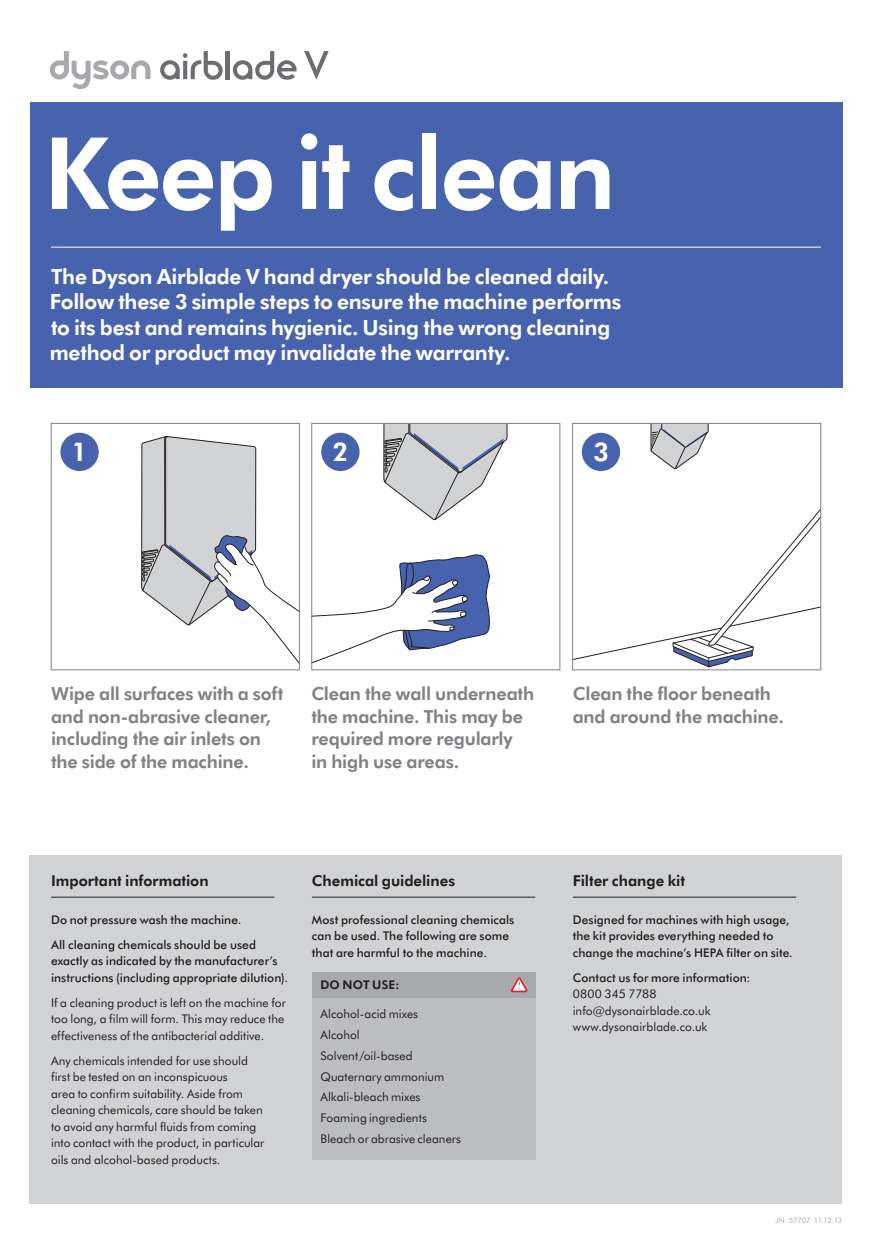
<style>
.page{position:relative;width:872px;height:1234px;background:#fff}
.page>*{position:absolute;margin:0;border:0;box-sizing:border-box;transform-origin:0 0}
.t1{font:800 99.75px "Futura BT";letter-spacing:-.025em;color:#fff}
.t2{font:800 25.8px "Futura BT";color:#fff}
.t3{font:800 21px/25.5px "Futura BT";letter-spacing:-.01em;color:#fff}
.t4{font:800 18px/22.5px "Futura BT";letter-spacing:-.01em;color:#808285}
.t5{font:800 15px "Futura BT";letter-spacing:-.005em;color:#231f20}
.t6{font:12px/16.5px "Futura BT";letter-spacing:.005em;color:#231f20}
.t7{font:500 12px/16.5px "Futura BT";letter-spacing:.005em;color:#231f20}
.t8{font:800 12px "Futura BT";letter-spacing:.01em;color:#231f20}
.t9{font:7.5px "Futura BT";letter-spacing:-.015em;color:#a8a9ad}
</style>
<div class="page">
<div style="left:30px;top:102px;width:812px;height:285px;background:#4863ae"></div>
<hr style="left:51px;top:247px;width:770px;height:1px;background:#fff">
<svg style="left:383px;top:425px;width:125px;height:95px"></svg>
<svg style="left:313px;top:554px;width:177px;height:109px"></svg>
<div style="left:311px;top:423px;width:249px;height:247px;border:1px solid #808285"></div>
<svg style="left:650px;top:425px;width:59px;height:44px"></svg>
<svg style="left:574px;top:510px;width:245px;height:158px"></svg>
<div style="left:572px;top:423px;width:249px;height:247px;border:1px solid #808285"></div>
<svg style="left:141px;top:436px;width:156px;height:225px"></svg>
<div style="left:51px;top:423px;width:248px;height:247px;border:1px solid #808285"></div>
<div style="left:60px;top:432px;width:39px;height:39px;background:#4863ae;border-radius:50%"></div>
<div style="left:321px;top:432px;width:38px;height:39px;background:#4863ae;border-radius:50%"></div>
<div style="left:582px;top:432px;width:38px;height:39px;background:#4863ae;border-radius:50%"></div>
<svg style="left:160px;top:51px;width:63px;height:29px"></svg>
<hr style="left:226px;top:51px;width:4px;height:28px;background:#6c6d70">
<svg style="left:233px;top:51px;width:64px;height:29px"></svg>
<svg style="left:304px;top:51px;width:25px;height:29px"></svg>
<svg style="left:50px;top:51px;width:100px;height:38px"></svg>
<div style="left:30px;top:855px;width:812px;height:348px;background:#d1d2d4"></div>
<div style="left:312px;top:997px;width:223px;height:162px;background:#bcbdc0"></div>
<hr style="left:312px;top:896px;width:223px;height:1px;background:#231f20">
<hr style="left:573px;top:896px;width:223px;height:1px;background:#231f20">
<hr style="left:51px;top:896px;width:223px;height:1px;background:#231f20">
<div style="left:312px;top:971px;width:223px;height:26px;background:#a8a9ad"></div>
<svg style="left:511px;top:977px;width:16px;height:15px"></svg>
<h1 class="t1" style="left:44px;top:106px;width:573px">Keep it clean</h1>
<h3 class="t3" style="left:50px;top:263px;width:573px">The Dyson Airblade V hand dryer should be cleaned daily.<br>Follow these 3 simple steps to ensure the machine performs to its best and remains hygienic. Using the wrong cleaning method or product may invalidate the warranty.</h3>
<h2 class="t2" style="left:72px;top:434px;width:17px">1</h2>
<h2 class="t2" style="left:332px;top:434px;width:17px">2</h2>
<h2 class="t2" style="left:593px;top:434px;width:17px">3</h2>
<h3 class="t4" style="left:51px;top:682px;width:234px">Wipe all surfaces with a soft and non-abrasive cleaner, including the air inlets on the side of the machine.</h3>
<h3 class="t4" style="left:311px;top:682px;width:224px">Clean the wall underneath the machine. This may be required more regularly<br>in high use areas.</h3>
<h3 class="t4" style="left:573px;top:682px;width:213px">Clean the floor beneath and around the machine.</h3>
<p class="t5" style="left:51px;top:870px;width:159px">Important information</p>
<p class="t7" style="left:51px;top:906px;width:206px;line-height:25px">Do not pressure wash the machine.<br>All cleaning chemicals should be used</p>
<p class="t7" style="left:51px;top:952px;width:239px">exactly as indicated by the manufacturer’s instructions (including appropriate dilution).</p>
<p class="t6" style="left:51px;top:993px;width:236px">If a cleaning product is left on the machine for too long, a film will form. This may reduce the effectiveness of the antibacterial additive.</p>
<p class="t6" style="left:51px;top:1051px;width:215px">Any chemicals intended for use should first be tested on an inconspicuous<br>area to confirm suitability. Aside from cleaning chemicals, care should be taken to avoid any harmful fluids from coming into contact with the product, in particular oils and alcohol-based products.</p>
<p class="t5" style="left:312px;top:870px;width:145px">Chemical guidelines</p>
<p class="t7" style="left:312px;top:910px;width:204px">Most professional cleaning chemicals can be used. The following are some that are harmful to the machine.</p>
<p class="t8" style="left:320px;top:976px;width:81px">DO NOT USE:</p>
<p class="t6" style="left:320px;top:1003px;width:142px;line-height:20.7px">Alcohol-acid mixes<br>Alcohol<br>Solvent /oil-based<br>Quaternary ammonium<br>Alkali-bleach mixes<br>Foaming ingredients<br>Bleach or abrasive cleaners</p>
<p class="t5" style="left:573px;top:870px;width:114px">Filter change kit</p>
<p class="t7" style="left:573px;top:910px;width:221px">Designed for machines with high usage, the kit provides everything needed to change the machine’s HEPA filter on site.</p>
<p class="t7" style="left:573px;top:968px;width:179px">Contact us for more information:</p>
<p class="t6" style="left:573px;top:984px;width:139px">0800 345 7788 info@dysonairblade.co.uk www.dysonairblade.co.uk</p>
<p class="t9" style="left:775px;top:1214px;width:68px">JN: 57707 11.12.13</p>
</div>
